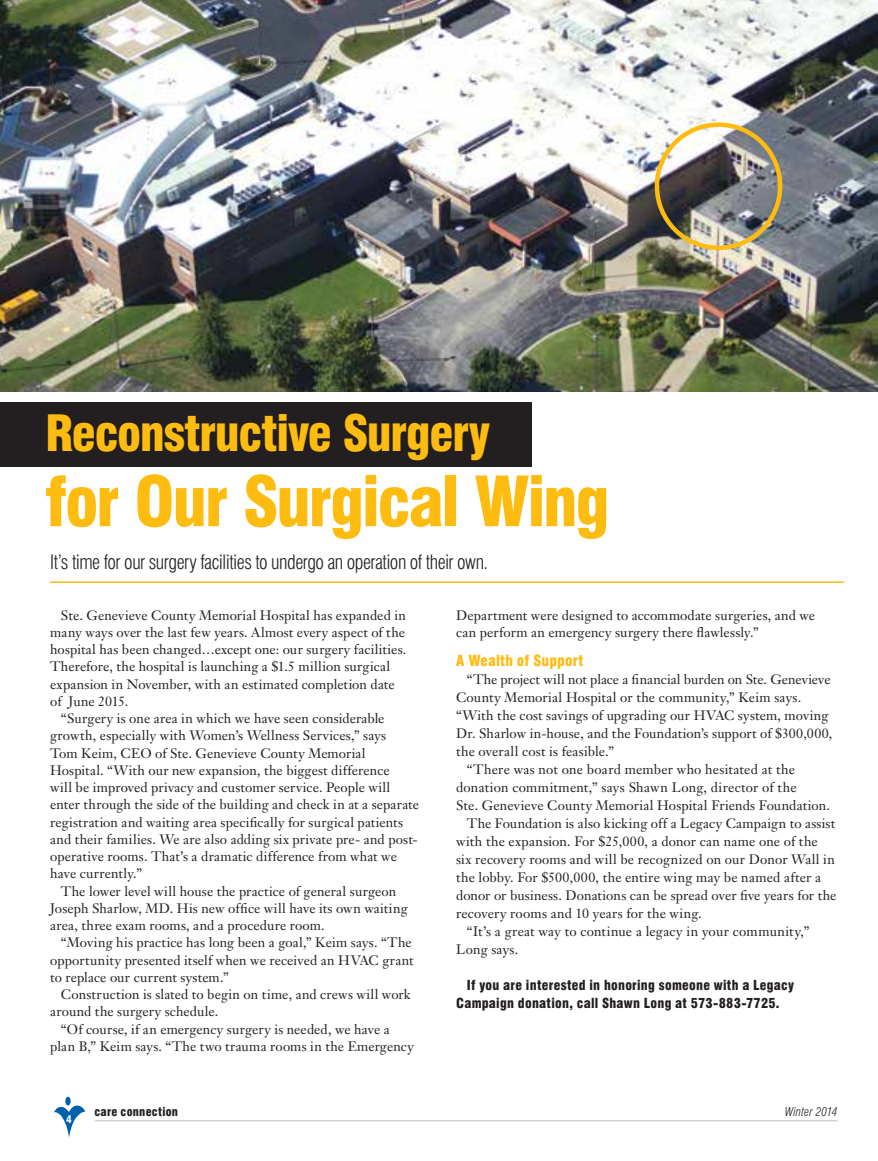
<style>
.page{position:relative;width:878px;height:1161px;background:#fff}
.page>*{position:absolute;margin:0;border:0;box-sizing:border-box;transform-origin:0 0}
.t1{font:900 condensed 67.5px "Swiss 721 BT";letter-spacing:-.035em;color:#febc11}
.t2{font:900 condensed 48.75px "Swiss 721 BT";letter-spacing:-.03em;color:#febc11}
.t3{font:300 condensed 19.5px "Swiss 721 BT";letter-spacing:-.025em;color:#231f20}
.t4{font:900 condensed 15px "Swiss 721 BT";letter-spacing:.01em;color:#febc11}
.t5{font:13.5px/17.2px "Janson Text";letter-spacing:.01em;color:#231f20}
.t6{font:900 condensed 13.5px/18px "Swiss 721 BT";letter-spacing:.02em;color:#231f20}
.t7{font:900 condensed 12px "Swiss 721 BT";letter-spacing:.015em;color:#231f20}
.t8{font:italic 300 condensed 12px "Swiss 721 BT";letter-spacing:.01em;color:#231f20}
.t9{font:900 condensed 10.5px "Swiss 721 BT";color:#fff}
</style>
<div class="page">
<hr style="left:95px;top:1121px;width:742px;height:1px;background:#bcbec0">
<div style="left:65px;top:1097px;width:6px;height:9px;background:#0060a9;border-radius:50%"></div>
<svg style="left:54px;top:1105px;width:31px;height:33px"></svg>
<img style="left:0;top:0;width:877px;height:391px">
<div style="left:0;top:402px;width:531px;height:65px;background:#231f20"></div>
<div style="left:654px;top:122px;width:128px;height:128px;border:4px solid #febc11;border-radius:50%"></div>
<hr style="left:50px;top:581px;width:794px;height:2px;background:#febc11">
<h2 class="t2" style="left:45px;top:404px;width:446px">Reconstructive Surgery</h2>
<h1 class="t1" style="left:45px;top:461px;width:566px">for Our Surgical Wing</h1>
<h3 class="t3" style="left:50px;top:550px;width:439px">It’s time for our surgery facilities to undergo an operation of their own.</h3>
<p class="t5" style="left:61px;top:606px;width:346px">Ste. Genevieve County Memorial Hospital has expanded in</p>
<p class="t5" style="left:50px;top:623px;width:356px">many ways over the last few years. Almost every aspect of the</p>
<p class="t5" style="left:50px;top:641px;width:357px">hospital has been changed…except one: our surgery facilities.</p>
<p class="t5" style="left:50px;top:658px;width:341px">Therefore, the hospital is launching a $1.5 million surgical</p>
<p class="t5" style="left:50px;top:675px;width:346px">expansion in November, with an estimated completion date</p>
<p class="t5" style="left:50px;top:692px;width:80px">of June 2015.</p>
<p class="t5" style="left:61px;top:710px;width:325px">“Surgery is one area in which we have seen considerable</p>
<p class="t5" style="left:50px;top:727px;width:337px">growth, especially with Women’s Wellness Services,” says</p>
<p class="t5" style="left:50px;top:744px;width:317px">Tom Keim, CEO of Ste. Genevieve County Memorial</p>
<p class="t5" style="left:50px;top:761px;width:341px">Hospital. “With our new expansion, the biggest difference</p>
<p class="t5" style="left:50px;top:779px;width:341px">will be improved privacy and customer service. People will</p>
<p class="t5" style="left:50px;top:796px;width:370px">enter through the side of the building and check in at a separate</p>
<p class="t5" style="left:50px;top:813px;width:354px">registration and waiting area specifically for surgical patients</p>
<p class="t5" style="left:50px;top:830px;width:369px">and their families. We are also adding six private pre- and post-</p>
<p class="t5" style="left:50px;top:848px;width:348px">operative rooms. That’s a dramatic difference from what we</p>
<p class="t5" style="left:50px;top:865px;width:93px">have currently.”</p>
<p class="t5" style="left:61px;top:882px;width:337px">The lower level will house the practice of general surgeon</p>
<p class="t5" style="left:50px;top:899px;width:359px">Joseph Sharlow, MD. His new office will have its own waiting</p>
<p class="t5" style="left:50px;top:917px;width:276px">area, three exam rooms, and a procedure room.</p>
<p class="t5" style="left:61px;top:934px;width:352px">“Moving his practice has long been a goal,” Keim says. “The</p>
<p class="t5" style="left:50px;top:951px;width:365px">opportunity presented itself when we received an HVAC grant</p>
<p class="t5" style="left:50px;top:968px;width:180px">to replace our current system.”</p>
<p class="t5" style="left:61px;top:986px;width:351px">Construction is slated to begin on time, and crews will work</p>
<p class="t5" style="left:50px;top:1003px;width:170px">around the surgery schedule.</p>
<p class="t5" style="left:61px;top:1020px;width:330px">“Of course, if an emergency surgery is needed, we have a</p>
<p class="t5" style="left:50px;top:1037px;width:365px">plan B,” Keim says. “The two trauma rooms in the Emergency</p>
<p class="t5" style="left:456px;top:606px;width:360px">Department were designed to accommodate surgeries, and we can perform an emergency surgery there flawlessly.”</p>
<p class="t4" style="left:456px;top:652px;width:129px">A Wealth of Support</p>
<p class="t5" style="left:467px;top:671px;width:365px">“The project will not place a financial burden on Ste. Genevieve</p>
<p class="t5" style="left:456px;top:689px;width:346px">County Memorial Hospital or the community,” Keim says.</p>
<p class="t5" style="left:456px;top:707px;width:374px">“With the cost savings of upgrading our HVAC system, moving</p>
<p class="t5" style="left:456px;top:725px;width:378px">Dr. Sharlow in-house, and the Foundation’s support of $300,000,</p>
<p class="t5" style="left:456px;top:743px;width:159px">the overall cost is feasible.”</p>
<p class="t5" style="left:467px;top:761px;width:329px">“There was not one board member who hesitated at the</p>
<p class="t5" style="left:456px;top:779px;width:342px">donation commitment,” says Shawn Long, director of the</p>
<p class="t5" style="left:456px;top:797px;width:375px">Ste. Genevieve County Memorial Hospital Friends Foundation.</p>
<p class="t5" style="left:467px;top:815px;width:370px">The Foundation is also kicking off a Legacy Campaign to assist</p>
<p class="t5" style="left:456px;top:833px;width:363px">with the expansion. For $25,000, a donor can name one of the</p>
<p class="t5" style="left:456px;top:851px;width:380px">six recovery rooms and will be recognized on our Donor Wall in</p>
<p class="t5" style="left:456px;top:869px;width:366px">the lobby. For $500,000, the entire wing may be named after a</p>
<p class="t5" style="left:456px;top:887px;width:382px">donor or business. Donations can be spread over five years for the</p>
<p class="t5" style="left:456px;top:905px;width:247px">recovery rooms and 10 years for the wing.</p>
<p class="t5" style="left:467px;top:923px;width:344px">“It’s a great way to continue a legacy in your community,”</p>
<p class="t5" style="left:456px;top:941px;width:64px">Long says.</p>
<p class="t6" style="left:456px;top:976px;width:339px;text-indent:11px">If you are interested in honoring someone with a Legacy<br>Campaign donation, call Shawn Long at 573-883-7725.</p>
<p class="t9" style="left:66px;top:1113px;width:7px">4</p>
<p class="t7" style="left:94px;top:1105px;width:85px">care connection</p>
<p class="t8" style="left:784px;top:1105px;width:54px">Winter 2014</p>
</div>
